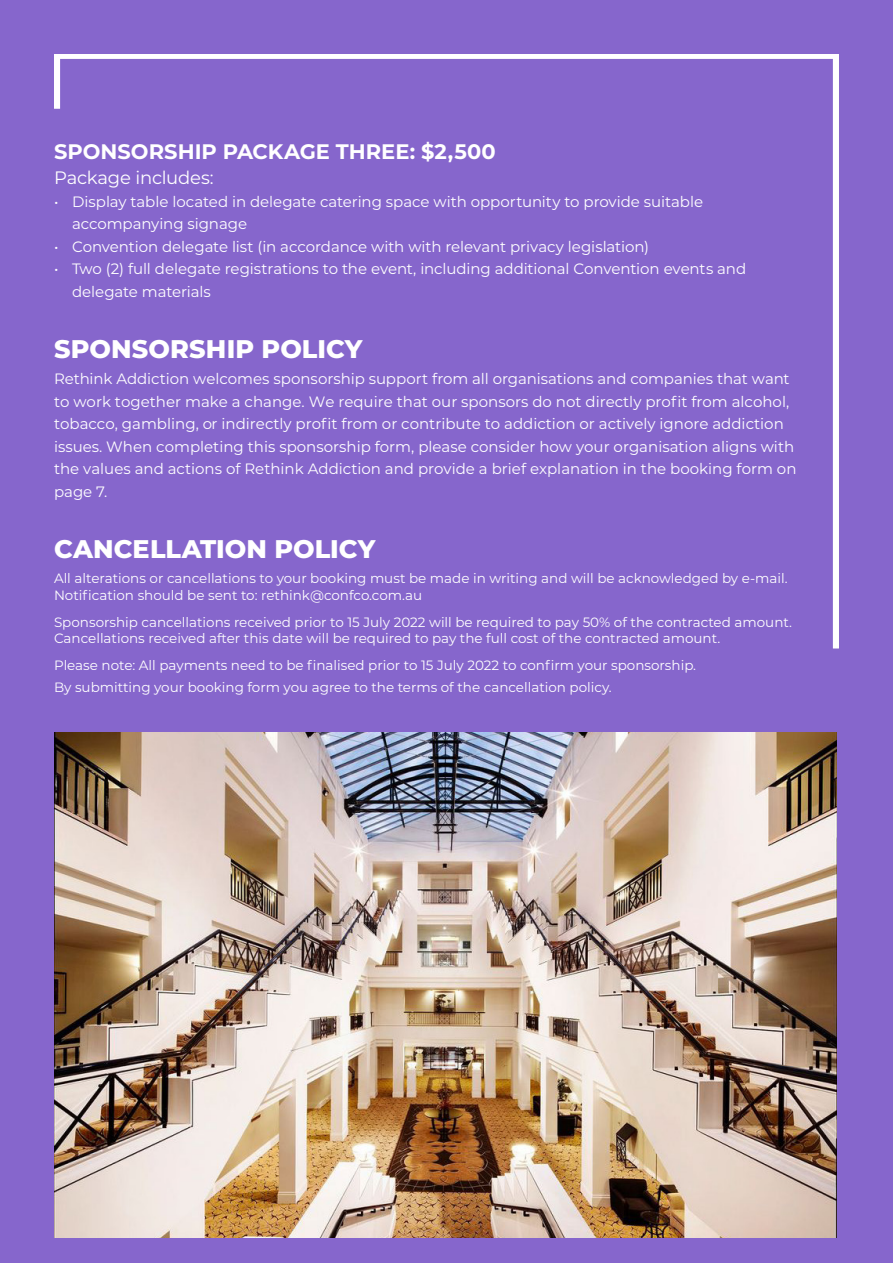
<style>
.page{position:relative;width:893px;height:1263px;background:#8666cc}
.page>*{position:absolute;margin:0;border:0;box-sizing:border-box;transform-origin:0 0}
.t1{font:800 25.5px "Montserrat";letter-spacing:.005em;color:#fff}
.t2{font:700 21px "Montserrat";color:#fff}
.t3{font:18px "Montserrat";letter-spacing:-.015em;color:#fff}
.t4{font:15px/22px "Montserrat";color:#fff;text-align:justify}
.t5{font:13.5px/16.2px "Montserrat";color:#fff}
</style>
<div class="page">
<svg style="left:54px;top:54px;width:785px;height:594px"></svg>
<img style="left:54px;top:732px;width:782px;height:506px">
<p class="t2" style="left:54px;top:136px;width:443px">SPONSORSHIP PACKAGE THREE: $2,500</p>
<p class="t3" style="left:54px;top:165px;width:161px">Package includes:</p>
<p class="t4" style="left:54px;top:190px;width:651px">• Display table located in delegate catering space with opportunity to provide suitable</p>
<p class="t4" style="left:72px;top:212px;width:177px">accompanying signage</p>
<p class="t4" style="left:54px;top:235px;width:597px">• Convention delegate list (in accordance with with relevant privacy legislation)</p>
<p class="t4" style="left:54px;top:257px;width:694px">• Two (2) full delegate registrations to the event, including additional Convention events and</p>
<p class="t4" style="left:72px;top:280px;width:140px">delegate materials</p>
<p class="t1" style="left:54px;top:330px;width:310px">SPONSORSHIP POLICY</p>
<p class="t4" style="left:54px;top:367px;width:737px">Rethink Addiction welcomes sponsorship support from all organisations and companies that want to work together make a change. We require that our sponsors do not directly profit from alcohol, tobacco, gambling, or indirectly profit from or contribute to addiction or actively ignore addiction</p>
<p class="t4" style="left:54px;top:435px;width:744px;line-height:22.5px;text-align:left">issues. When completing this sponsorship form, please consider how your organisation aligns with the values and actions of Rethink Addiction and provide a brief explanation in the booking form on page 7.</p>
<p class="t1" style="left:54px;top:530px;width:323px">CANCELLATION POLICY</p>
<p class="t5" style="left:54px;top:570px;width:735px">All alterations or cancellations to your booking must be made in writing and will be acknowledged by e-mail.<br>Notification should be sent to: rethink@confco.com.au</p>
<p class="t5" style="left:54px;top:613px;width:739px">Sponsorship cancellations received prior to 15 July 2022 will be required to pay 50% of the contracted amount.<br>Cancellations received after this date will be required to pay the full cost of the contracted amount.</p>
<p class="t5" style="left:54px;top:653px;width:644px;line-height:22.5px">Please note: All payments need to be finalised prior to 15 July 2022 to confirm your sponsorship.<br>By submitting your booking form you agree to the terms of the cancellation policy.</p>
</div>
